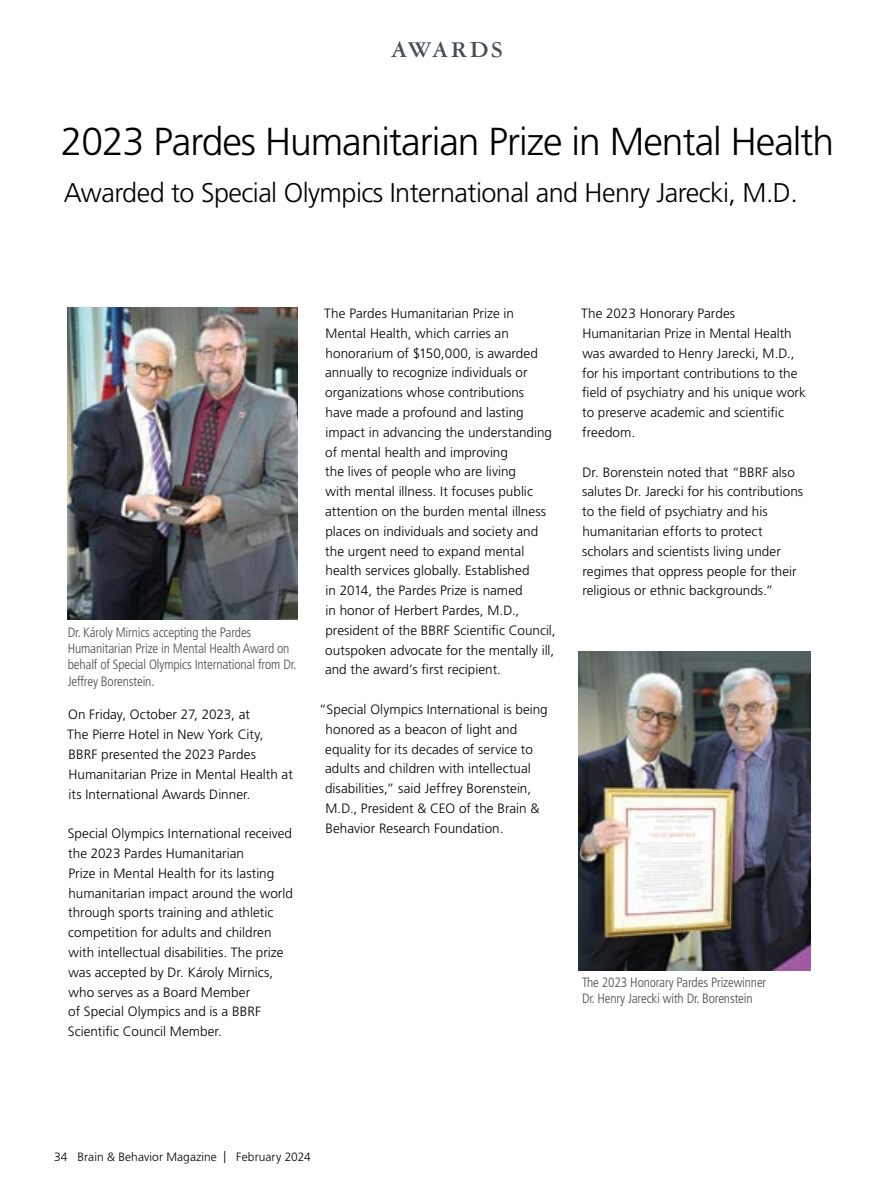
<style>
.page{position:relative;width:891px;height:1188px;background:#fff}
.page>*{position:absolute;margin:0;border:0;box-sizing:border-box;transform-origin:0 0}
.t1{font:300 39px "Frutiger LT Std";letter-spacing:-.025em;color:#000}
.t2{font:300 27px "Frutiger LT Std";letter-spacing:-.02em;color:#000}
.t3{font:700 24px "Garamond 3 LT Std";letter-spacing:.1em;color:#464d53}
.t4{font:300 13.5px/19.8px "Frutiger LT Std";letter-spacing:.005em;color:#000}
.t5{font:300 condensed 13.5px/16.2px "Frutiger LT Std";letter-spacing:-.01em;color:#464d53}
.t6{font:300 12px "Frutiger LT Std";letter-spacing:.005em;color:#000}
</style>
<div class="page">
<img style="left:68px;top:308px;width:230px;height:312px">
<img style="left:579px;top:651px;width:231px;height:319px">
<h3 class="t3" style="left:390px;top:36px;width:114px">AWARDS</h3>
<h1 class="t1" style="left:61px;top:120px;width:775px">2023 Pardes Humanitarian Prize in Mental Health</h1>
<h2 class="t2" style="left:64px;top:178px;width:736px">Awarded to Special Olympics International and Henry Jarecki, M.D.</h2>
<p class="t5" style="left:68px;top:624px;width:230px">Dr. Károly Mirnics accepting the Pardes Humanitarian Prize in Mental Health Award on behalf of Special Olympics International from Dr.<br>Jeffrey Borenstein.</p>
<p class="t4" style="left:67px;top:705px;width:227px">On Friday, October 27, 2023, at<br>The Pierre Hotel in New York City, BBRF presented the 2023 Pardes Humanitarian Prize in Mental Health at its International Awards Dinner.</p>
<p class="t4" style="left:68px;top:824px;width:227px">Special Olympics International received the 2023 Pardes Humanitarian<br>Prize in Mental Health for its lasting humanitarian impact around the world through sports training and athletic competition for adults and children with intellectual disabilities. The prize was accepted by Dr. Károly Mirnics, who serves as a Board Member<br>of Special Olympics and is a BBRF Scientific Council Member.</p>
<p class="t4" style="left:324px;top:304px;width:233px">The Pardes Humanitarian Prize in Mental Health, which carries an honorarium of $150,000, is awarded annually to recognize individuals or organizations whose contributions<br>have made a profound and lasting impact in advancing the understanding of mental health and improving<br>the lives of people who are living<br>with mental illness. It focuses public attention on the burden mental illness places on individuals and society and the urgent need to expand mental health services globally. Established<br>in 2014, the Pardes Prize is named<br>in honor of Herbert Pardes, M.D., president of the BBRF Scientific Council, outspoken advocate for the mentally ill, and the award’s first recipient.</p>
<p class="t4" style="left:325px;top:700px;width:224px;text-indent:-6px">“Special Olympics International is being honored as a beacon of light and equality for its decades of service to adults and children with intellectual disabilities,” said Jeffrey Borenstein, M.D., President &amp; CEO of the Brain &amp; Behavior Research Foundation.</p>
<p class="t4" style="left:581px;top:304px;width:226px">The 2023 Honorary Pardes<br>Humanitarian Prize in Mental Health was awarded to Henry Jarecki, M.D., for his important contributions to the field of psychiatry and his unique work to preserve academic and scientific freedom.</p>
<p class="t4" style="left:582px;top:462px;width:223px">Dr. Borenstein noted that “BBRF also salutes Dr. Jarecki for his contributions to the field of psychiatry and his humanitarian efforts to protect scholars and scientists living under regimes that oppress people for their religious or ethnic backgrounds.”</p>
<p class="t5" style="left:582px;top:974px;width:186px">The 2023 Honorary Pardes Prizewinner<br>Dr. Henry Jarecki with Dr. Borenstein</p>
<p class="t6" style="left:54px;top:1150px;width:258px">34 Brain &amp; Behavior Magazine | February 2024</p>
</div>
